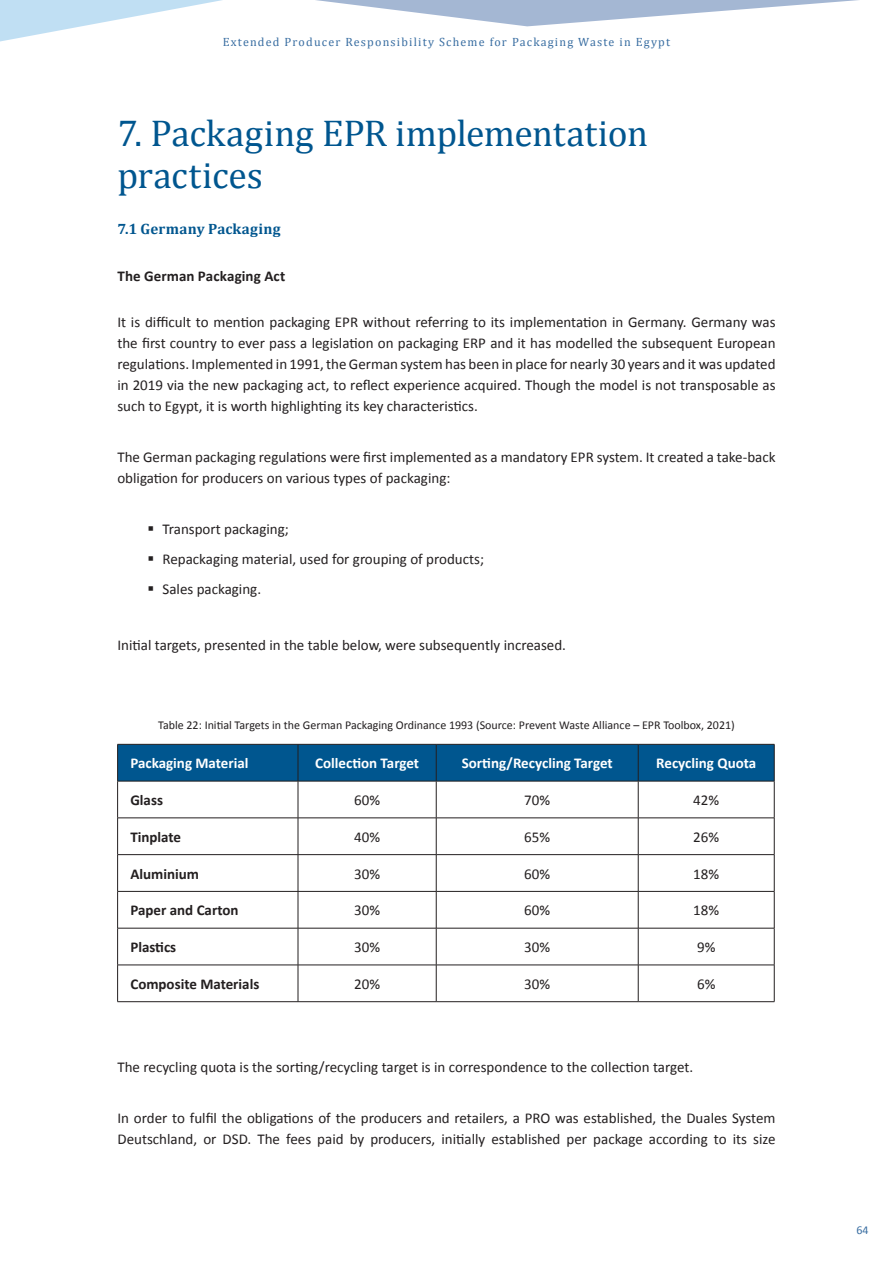
<style>
.page{position:relative;width:893px;height:1263px;background:#fff}
.page>*{position:absolute;margin:0;border:0;box-sizing:border-box;transform-origin:0 0}
.t1{font:37.5px/42px "Cambria";letter-spacing:-.005em;color:#00568f}
.t2{font:15px/21px "Calibri";color:#231f20}
.t3{font:700 15px "Calibri";color:#231f20}
.t4{font:700 15px "Calibri";color:#fff}
.t5{font:700 15px "Cambria";letter-spacing:.015em;color:#00568f}
.t6{font:12px "Calibri";color:#231f20}
.t7{font:12px "Cambria";letter-spacing:.1em;color:#386da1}
.t8{font:12px "Calibri";color:#386da1}
</style>
<div class="page">
<svg style="left:0;top:0;width:859px;height:41px"></svg>
<div style="left:118px;top:745px;width:656px;height:36px;background:#00568f"></div>
<hr style="left:298px;top:744px;width:1px;height:37px;background:#231f20">
<hr style="left:436px;top:744px;width:1px;height:37px;background:#231f20">
<hr style="left:638px;top:744px;width:1px;height:37px;background:#231f20">
<hr style="left:436px;top:781px;width:1px;height:37px;background:#231f20">
<hr style="left:638px;top:781px;width:1px;height:37px;background:#231f20">
<hr style="left:117px;top:818px;width:181px;height:1px;background:#231f20">
<hr style="left:298px;top:818px;width:138px;height:1px;background:#231f20">
<hr style="left:436px;top:818px;width:202px;height:1px;background:#231f20">
<hr style="left:436px;top:818px;width:1px;height:36px;background:#231f20">
<hr style="left:638px;top:818px;width:136px;height:1px;background:#231f20">
<hr style="left:638px;top:818px;width:1px;height:36px;background:#231f20">
<hr style="left:117px;top:854px;width:181px;height:1px;background:#231f20">
<hr style="left:298px;top:854px;width:138px;height:1px;background:#231f20">
<hr style="left:436px;top:854px;width:202px;height:1px;background:#231f20">
<hr style="left:436px;top:855px;width:1px;height:36px;background:#231f20">
<hr style="left:638px;top:854px;width:136px;height:1px;background:#231f20">
<hr style="left:638px;top:855px;width:1px;height:36px;background:#231f20">
<hr style="left:117px;top:891px;width:181px;height:1px;background:#231f20">
<hr style="left:298px;top:891px;width:138px;height:1px;background:#231f20">
<hr style="left:436px;top:891px;width:202px;height:1px;background:#231f20">
<hr style="left:436px;top:891px;width:1px;height:37px;background:#231f20">
<hr style="left:638px;top:891px;width:136px;height:1px;background:#231f20">
<hr style="left:638px;top:891px;width:1px;height:37px;background:#231f20">
<hr style="left:117px;top:928px;width:181px;height:1px;background:#231f20">
<hr style="left:298px;top:928px;width:138px;height:1px;background:#231f20">
<hr style="left:436px;top:928px;width:202px;height:1px;background:#231f20">
<hr style="left:436px;top:928px;width:1px;height:37px;background:#231f20">
<hr style="left:638px;top:928px;width:136px;height:1px;background:#231f20">
<hr style="left:638px;top:928px;width:1px;height:37px;background:#231f20">
<hr style="left:117px;top:965px;width:181px;height:1px;background:#231f20">
<hr style="left:298px;top:965px;width:138px;height:1px;background:#231f20">
<hr style="left:436px;top:965px;width:202px;height:1px;background:#231f20">
<hr style="left:436px;top:965px;width:1px;height:36px;background:#231f20">
<hr style="left:638px;top:965px;width:136px;height:1px;background:#231f20">
<hr style="left:638px;top:965px;width:1px;height:36px;background:#231f20">
<hr style="left:117px;top:744px;width:181px;height:1px;background:#231f20">
<hr style="left:117px;top:744px;width:1px;height:37px;background:#231f20">
<hr style="left:298px;top:744px;width:138px;height:1px;background:#231f20">
<hr style="left:436px;top:744px;width:202px;height:1px;background:#231f20">
<hr style="left:638px;top:744px;width:136px;height:1px;background:#231f20">
<hr style="left:774px;top:744px;width:1px;height:37px;background:#231f20">
<hr style="left:298px;top:781px;width:138px;height:1px;background:#231f20">
<hr style="left:436px;top:781px;width:202px;height:1px;background:#231f20">
<hr style="left:638px;top:781px;width:136px;height:1px;background:#231f20">
<hr style="left:774px;top:781px;width:1px;height:37px;background:#231f20">
<hr style="left:774px;top:818px;width:1px;height:36px;background:#231f20">
<hr style="left:774px;top:855px;width:1px;height:36px;background:#231f20">
<hr style="left:774px;top:891px;width:1px;height:37px;background:#231f20">
<hr style="left:774px;top:928px;width:1px;height:37px;background:#231f20">
<hr style="left:774px;top:965px;width:1px;height:36px;background:#231f20">
<hr style="left:298px;top:1001px;width:138px;height:1px;background:#231f20">
<hr style="left:436px;top:1001px;width:202px;height:1px;background:#231f20">
<hr style="left:638px;top:1001px;width:136px;height:1px;background:#231f20">
<hr style="left:117px;top:781px;width:181px;height:1px;background:#231f20">
<hr style="left:117px;top:781px;width:1px;height:37px;background:#231f20">
<hr style="left:298px;top:781px;width:1px;height:37px;background:#231f20">
<hr style="left:117px;top:818px;width:1px;height:36px;background:#231f20">
<hr style="left:298px;top:818px;width:1px;height:36px;background:#231f20">
<hr style="left:117px;top:855px;width:1px;height:36px;background:#231f20">
<hr style="left:298px;top:855px;width:1px;height:36px;background:#231f20">
<hr style="left:117px;top:891px;width:1px;height:37px;background:#231f20">
<hr style="left:298px;top:891px;width:1px;height:37px;background:#231f20">
<hr style="left:117px;top:928px;width:1px;height:37px;background:#231f20">
<hr style="left:298px;top:928px;width:1px;height:37px;background:#231f20">
<hr style="left:117px;top:965px;width:1px;height:36px;background:#231f20">
<hr style="left:298px;top:965px;width:1px;height:36px;background:#231f20">
<hr style="left:117px;top:1001px;width:181px;height:1px;background:#231f20">
<p class="t7" style="left:223px;top:35px;width:449px">Extended Producer Responsibility Scheme for Packaging Waste in Egypt</p>
<h2 class="t1" style="left:117px;top:111px;width:532px">7. Packaging EPR implementation practices</h2>
<h3 class="t5" style="left:117px;top:220px;width:165px">7.1 Germany Packaging</h3>
<h4 class="t3" style="left:117px;top:269px;width:169px">The German Packaging Act</h4>
<p class="t2" style="left:117px;top:313px;width:660px;text-align:justify">It is difficult to mention packaging EPR without referring to its implementation in Germany. Germany was the first country to ever pass a legislation on packaging ERP and it has modelled the subsequent European regulations. Implemented in 1991, the German system has been in place for nearly 30 years and it was updated in 2019 via the new packaging act, to reflect experience acquired. Though the model is not transposable as such to Egypt, it is worth highlighting its key characteristics.</p>
<p class="t2" style="left:117px;top:448px;width:660px">The German packaging regulations were first implemented as a mandatory EPR system. It created a take-back obligation for producers on various types of packaging:</p>
<p class="t2" style="left:163px;top:520px;width:128px">Transport packaging;</p>
<p class="t2" style="left:163px;top:550px;width:323px">Repackaging material, used for grouping of products;</p>
<p class="t2" style="left:163px;top:580px;width:100px">Sales packaging.</p>
<p class="t2" style="left:117px;top:635px;width:450px">Initial targets, presented in the table below, were subsequently increased.</p>
<p class="t6" style="left:158px;top:720px;width:578px">Table 22: Initial Targets in the German Packaging Ordinance 1993 (Source: Prevent Waste Alliance – EPR Toolbox, 2021)</p>
<p class="t4" style="left:130px;top:757px;width:120px">Packaging Material</p>
<p class="t4" style="left:315px;top:757px;width:105px">Collection Target</p>
<p class="t4" style="left:462px;top:757px;width:152px">Sorting/Recycling Target</p>
<p class="t4" style="left:656px;top:757px;width:102px">Recycling Quota</p>
<p class="t3" style="left:130px;top:794px;width:34px">Glass</p>
<p class="t2" style="left:354px;top:791px;width:27px">60%</p>
<p class="t2" style="left:524px;top:791px;width:27px">70%</p>
<p class="t2" style="left:693px;top:791px;width:27px">42%</p>
<p class="t3" style="left:130px;top:831px;width:52px">Tinplate</p>
<p class="t2" style="left:354px;top:828px;width:27px">40%</p>
<p class="t2" style="left:524px;top:828px;width:27px">65%</p>
<p class="t2" style="left:693px;top:828px;width:27px">26%</p>
<p class="t3" style="left:130px;top:867px;width:70px">Aluminium</p>
<p class="t2" style="left:354px;top:864px;width:27px">30%</p>
<p class="t2" style="left:524px;top:864px;width:27px">60%</p>
<p class="t2" style="left:693px;top:864px;width:27px">18%</p>
<p class="t3" style="left:130px;top:904px;width:110px">Paper and Carton</p>
<p class="t2" style="left:354px;top:901px;width:27px">30%</p>
<p class="t2" style="left:524px;top:901px;width:27px">60%</p>
<p class="t2" style="left:693px;top:901px;width:27px">18%</p>
<p class="t3" style="left:130px;top:941px;width:47px">Plastics</p>
<p class="t2" style="left:354px;top:938px;width:27px">30%</p>
<p class="t2" style="left:524px;top:938px;width:27px">30%</p>
<p class="t2" style="left:697px;top:938px;width:20px">9%</p>
<p class="t3" style="left:130px;top:978px;width:130px">Composite Materials</p>
<p class="t2" style="left:354px;top:975px;width:27px">20%</p>
<p class="t2" style="left:524px;top:975px;width:27px">30%</p>
<p class="t2" style="left:697px;top:975px;width:20px">6%</p>
<p class="t2" style="left:117px;top:1058px;width:577px">The recycling quota is the sorting/recycling target is in correspondence to the collection target.</p>
<p class="t2" style="left:117px;top:1109px;width:660px">In order to fulfil the obligations of the producers and retailers, a PRO was established, the Duales System<br>Deutschland, or DSD. The fees paid by producers, initially established per package according to its size</p>
<p class="t8" style="left:856px;top:1225px;width:14px">64</p>
</div>
